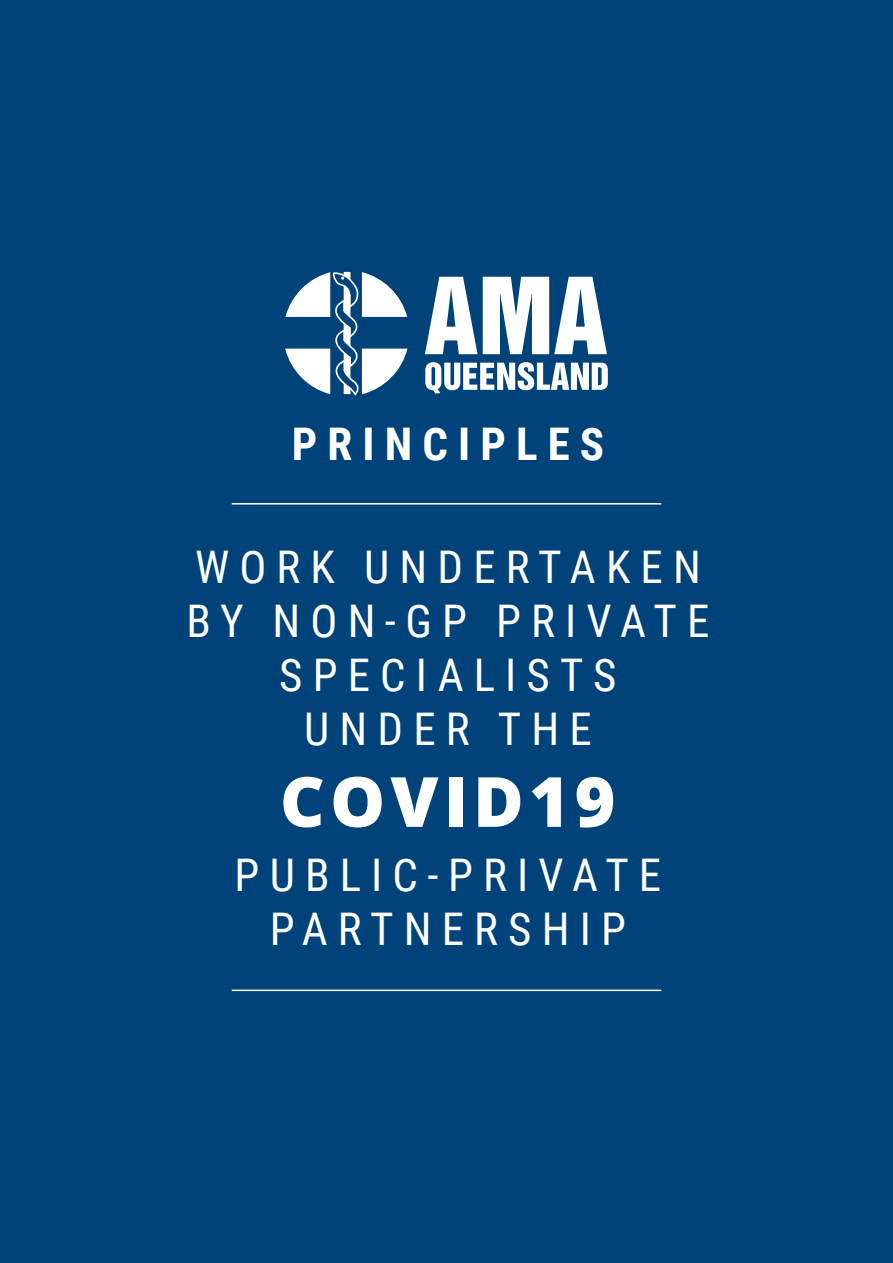
<style>
.page{position:relative;width:893px;height:1263px;background:#00437b}
.page>*{position:absolute;margin:0;border:0;box-sizing:border-box;transform-origin:0 0}
.t1{font:800 69.3px "Open Sans";letter-spacing:.075em;color:#fff}
.t2{font:45px/54px "Roboto Condensed";letter-spacing:.225em;color:#fff;text-align:center}
.t3{font:700 45px "Roboto Condensed";letter-spacing:.225em;color:#fff}
</style>
<div class="page">
<svg style="left:425px;top:277px;width:182px;height:77px"></svg>
<svg style="left:425px;top:362px;width:183px;height:32px"></svg>
<svg style="left:285px;top:272px;width:122px;height:124px"></svg>
<hr style="left:232px;top:503px;width:429px;height:1px;background:#fff">
<hr style="left:232px;top:989px;width:429px;height:2px;background:#fff">
<p class="t3" style="left:292px;top:412px;width:314px">PRINCIPLES</p>
<p class="t2" style="left:187px;top:539px;width:524px">WORK UNDERTAKEN<br>BY NON-GP PRIVATE<br>SPECIALISTS<br>UNDER THE</p>
<h1 class="t1" style="left:280px;top:749px;width:337px">COVID19</h1>
<p class="t2" style="left:235px;top:846px;width:428px">PUBLIC-PRIVATE<br>PARTNERSHIP</p>
</div>
